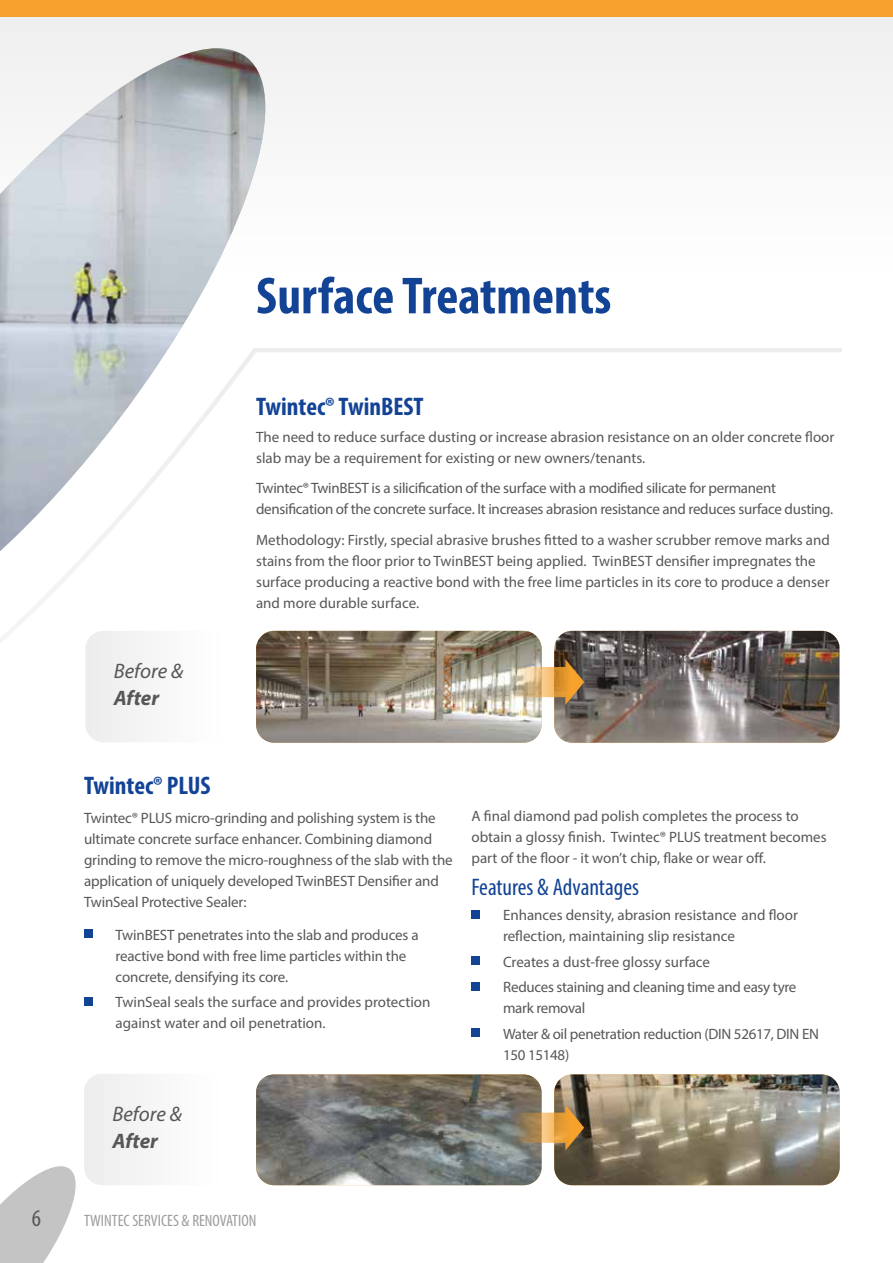
<style>
.page{position:relative;width:893px;height:1263px;background:#fff}
.page>*{position:absolute;margin:0;border:0;box-sizing:border-box;transform-origin:0 0}
.t1{font:700 condensed 52.5px "Myriad Pro";color:#134395}
.t2{font:700 condensed 25.5px "Myriad Pro";color:#134395}
.t3{font:condensed 24px "Myriad Pro";color:#134395}
.t4{font:condensed 24px "Myriad Pro";color:#575756}
.t5{font:italic 21px "Myriad Pro";color:#575756}
.t6{font:italic 700 21px "Myriad Pro";color:#575756}
.t7{font:condensed 16.5px "Myriad Pro";color:#9d9d9c}
.t8{font:15px/21px "Myriad Pro";letter-spacing:-.005em;color:#575756}
</style>
<div class="page">
<div style="left:0;top:0;width:893px;height:347px;background:#f8f8f8"></div>
<div style="left:0;top:0;width:893px;height:16px;background:#f6a22d"></div>
<svg style="left:17px;top:348px;width:825px;height:297px"></svg>
<svg style="left:17px;top:551px;width:269px;height:11px"></svg>
<img style="left:0;top:48px;width:298px;height:503px">
<div style="left:84px;top:930px;width:9px;height:8px;background:#134395"></div>
<div style="left:84px;top:997px;width:9px;height:9px;background:#134395"></div>
<div style="left:471px;top:910px;width:9px;height:9px;background:#134395"></div>
<div style="left:471px;top:957px;width:9px;height:8px;background:#134395"></div>
<div style="left:471px;top:982px;width:9px;height:9px;background:#134395"></div>
<div style="left:471px;top:1029px;width:9px;height:8px;background:#134395"></div>
<img style="left:256px;top:631px;width:286px;height:112px">
<img style="left:554px;top:631px;width:285px;height:112px">
<img style="left:256px;top:1074px;width:286px;height:111px">
<img style="left:554px;top:1074px;width:286px;height:111px">
<svg style="left:511px;top:659px;width:73px;height:46px;background:#c6a678"></svg>
<svg style="left:511px;top:1105px;width:73px;height:45px;background:#ab8b5b"></svg>
<svg style="left:0;top:1074px;width:142px;height:189px"></svg>
<svg style="left:85px;top:631px;width:170px;height:111px"></svg>
<h1 class="t1" style="left:256px;top:263px;width:357px">Surface Treatments</h1>
<h3 class="t5" style="left:114px;top:658px;width:71px">Before &amp;</h3>
<h3 class="t6" style="left:114px;top:684px;width:47px">After</h3>
<h2 class="t2" style="left:256px;top:391px;width:169px">Twintec® TwinBEST</h2>
<p class="t8" style="left:256px;top:427px;width:580px">The need to reduce surface dusting or increase abrasion resistance on an older concrete floor slab may be a requirement for existing or new owners/tenants.</p>
<p class="t8" style="left:256px;top:478px;width:579px">Twintec® TwinBEST is a silicification of the surface with a modified silicate for permanent densification of the concrete surface. It increases abrasion resistance and reduces surface dusting.</p>
<p class="t8" style="left:256px;top:529px;width:575px">Methodology: Firstly, special abrasive brushes fitted to a washer scrubber remove marks and stains from the floor prior to TwinBEST being applied. TwinBEST densifier impregnates the surface producing a reactive bond with the free lime particles in its core to produce a denser and more durable surface.</p>
<h2 class="t2" style="left:84px;top:770px;width:128px">Twintec® PLUS</h2>
<p class="t8" style="left:84px;top:807px;width:370px">Twintec® PLUS micro-grinding and polishing system is the ultimate concrete surface enhancer. Combining diamond grinding to remove the micro-roughness of the slab with the application of uniquely developed TwinBEST Densifier and TwinSeal Protective Sealer:</p>
<p class="t8" style="left:116px;top:924px;width:304px">TwinBEST penetrates into the slab and produces a reactive bond with free lime particles within the concrete, densifying its core.</p>
<p class="t8" style="left:116px;top:991px;width:316px">TwinSeal seals the surface and provides protection against water and oil penetration.</p>
<h3 class="t5" style="left:112px;top:1101px;width:71px">Before &amp;</h3>
<h3 class="t6" style="left:112px;top:1127px;width:47px">After</h3>
<p class="t8" style="left:471px;top:805px;width:357px">A final diamond pad polish completes the process to obtain a glossy finish. Twintec® PLUS treatment becomes part of the floor - it won’t chip, flake or wear off.</p>
<h3 class="t3" style="left:471px;top:872px;width:169px">Features &amp; Advantages</h3>
<p class="t8" style="left:503px;top:904px;width:296px">Enhances density, abrasion resistance and floor reflection, maintaining slip resistance</p>
<p class="t8" style="left:503px;top:949px;width:295px;line-height:25.5px">Creates a dust-free glossy surface<br>Reduces staining and cleaning time and easy tyre</p>
<p class="t8" style="left:503px;top:995px;width:317px;line-height:25.5px">mark removal<br>Water &amp; oil penetration reduction (DIN 52617, DIN EN</p>
<p class="t8" style="left:503px;top:1044px;width:68px">150 15148)</p>
<h3 class="t4" style="left:32px;top:1204px;width:11px">6</h3>
<p class="t7" style="left:84px;top:1211px;width:174px">TWINTEC SERVICES &amp; RENOVATION</p>
</div>
